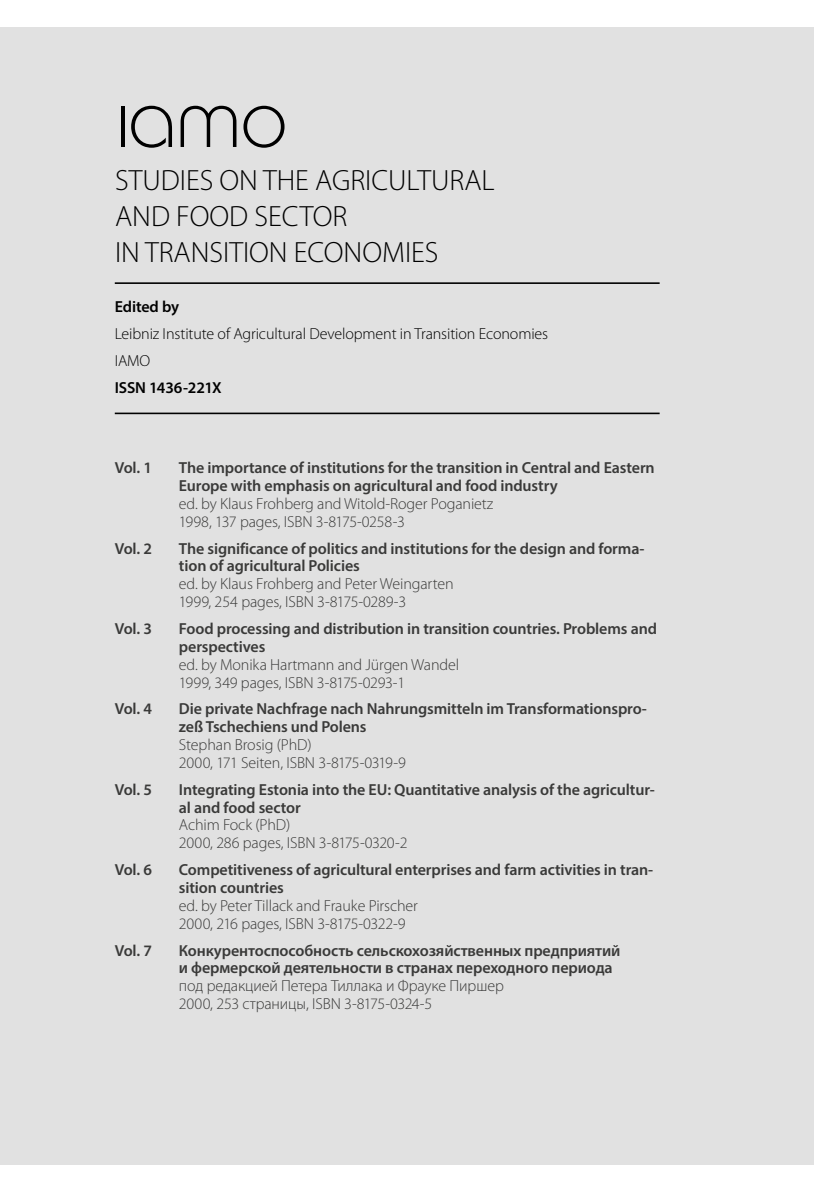
<style>
.page{position:relative;width:840px;height:1191px;background:#fff}
.page>*{position:absolute;margin:0;border:0;box-sizing:border-box;transform-origin:0 0}
.t1{font:300 29.4px/36px "Myriad Pro";color:#000}
.Small_8_8_93_semib_E{font:600 16px/17.8px "Myriad Pro";letter-spacing:-.005em;color:#3a3a39}
.Small_8_8_93_light_E{font:300 16px/17.8px "Myriad Pro";letter-spacing:-.005em;color:#3a3a39}
.Small_Light_8_13_4_L{font:300 16px "Myriad Pro";letter-spacing:-.005em;color:#000}
.Small_Light_8_13_4_L-2{font:600 16px "Myriad Pro";letter-spacing:-.005em;color:#000}
.t2{font:10.8px "Myriad Pro Regular 2";letter-spacing:-.01em;color:#000}
</style>
<div class="page">
<div style="left:0;top:27px;width:812px;height:1137px;background:#e1e1e1"></div>
<hr style="left:115px;top:282px;width:544px;height:2px;background:#000">
<hr style="left:115px;top:412px;width:544px;height:2px;background:#000">
<svg style="left:180px;top:106px;width:104px;height:42px"></svg>
<svg style="left:131px;top:106px;width:41px;height:42px"></svg>
<hr style="left:121px;top:106px;width:3px;height:41px;background:#000">
<img style="left:210px;top:412px;width:418px;height:3px">
<p class="t2" style="left:119px;top:165px;width:136px">in Transformationsökonomien</p>
<p class="t1" style="left:115px;top:163px;width:381px">STUDIES ON THE AGRICULTURAL<br>AND FOOD SECTOR<br>IN TRANSITION ECONOMIES</p>
<p class="Small_Light_8_13_4_L-2" style="left:115px;top:297px;width:66px">Edited by</p>
<p class="Small_Light_8_13_4_L" style="left:115px;top:325px;width:434px">Leibniz Institute of Agricultural Development in Transition Economies</p>
<p class="Small_Light_8_13_4_L" style="left:115px;top:352px;width:37px">IAMO</p>
<p class="Small_Light_8_13_4_L-2" style="left:115px;top:377px;width:108px">ISSN 1436-221X</p>
<p class="Small_8_8_93_semib_E" style="left:115px;top:458px;width:39px">Vol. 1</p>
<p class="Small_8_8_93_semib_E" style="left:179px;top:458px;width:477px">The importance of institutions for the transition in Central and Eastern<br>Europe with emphasis on agricultural and food industry</p>
<p class="Small_8_8_93_light_E" style="left:179px;top:495px;width:315px">ed. by Klaus Frohberg and Witold-Roger Poganietz<br>1998, 137 pages, ISBN 3-8175-0258-3</p>
<p class="Small_8_8_93_semib_E" style="left:115px;top:539px;width:39px">Vol. 2</p>
<p class="Small_8_8_93_semib_E" style="left:179px;top:539px;width:466px">The significance of politics and institutions for the design and forma&shy;tion of agricultural Policies</p>
<p class="Small_8_8_93_light_E" style="left:179px;top:575px;width:276px">ed. by Klaus Frohberg and Peter Weingarten<br>1999, 254 pages, ISBN 3-8175-0289-3</p>
<p class="Small_8_8_93_semib_E" style="left:115px;top:619px;width:39px">Vol. 3</p>
<p class="Small_8_8_93_semib_E" style="left:179px;top:619px;width:479px">Food processing and distribution in transition countries. Problems and perspectives</p>
<p class="Small_8_8_93_light_E" style="left:179px;top:655px;width:281px">ed. by Monika Hartmann and Jürgen Wandel<br>1999, 349 pages, ISBN 3-8175-0293-1</p>
<p class="Small_8_8_93_semib_E" style="left:115px;top:699px;width:39px">Vol. 4</p>
<p class="Small_8_8_93_semib_E" style="left:179px;top:699px;width:469px">Die private Nachfrage nach Nahrungsmitteln im Transformationspro&shy;zeß Tschechiens und Polens</p>
<p class="Small_8_8_93_light_E" style="left:179px;top:736px;width:228px">Stephan Brosig (PhD)<br>2000, 171 Seiten, ISBN 3-8175-0319-9</p>
<p class="Small_8_8_93_semib_E" style="left:115px;top:780px;width:39px">Vol. 5</p>
<p class="Small_8_8_93_semib_E" style="left:179px;top:780px;width:477px">Integrating Estonia into the EU: Quantitative analysis of the agricultur&shy;al and food sector</p>
<p class="Small_8_8_93_light_E" style="left:179px;top:816px;width:230px">Achim Fock (PhD)<br>2000, 286 pages, ISBN 3-8175-0320-2</p>
<p class="Small_8_8_93_semib_E" style="left:115px;top:860px;width:39px">Vol. 6</p>
<p class="Small_8_8_93_semib_E" style="left:179px;top:860px;width:475px">Competitiveness of agricultural enterprises and farm activities in tran&shy;sition countries</p>
<p class="Small_8_8_93_light_E" style="left:179px;top:897px;width:240px">ed. by Peter Tillack and Frauke Pirscher<br>2000, 216 pages, ISBN 3-8175-0322-9</p>
<p class="Small_8_8_93_semib_E" style="left:115px;top:941px;width:39px">Vol. 7</p>
<p class="Small_8_8_93_semib_E" style="left:179px;top:941px;width:443px">Конкурентоспособность сельскохозяйственных предприятий и фермерской деятельности в странах переходного периода</p>
<p class="Small_8_8_93_light_E" style="left:179px;top:977px;width:326px">под редакцией Петера Тиллака и Фрауке Пиршер<br>2000, 253 страницы, ISBN 3-8175-0324-5</p>
</div>
